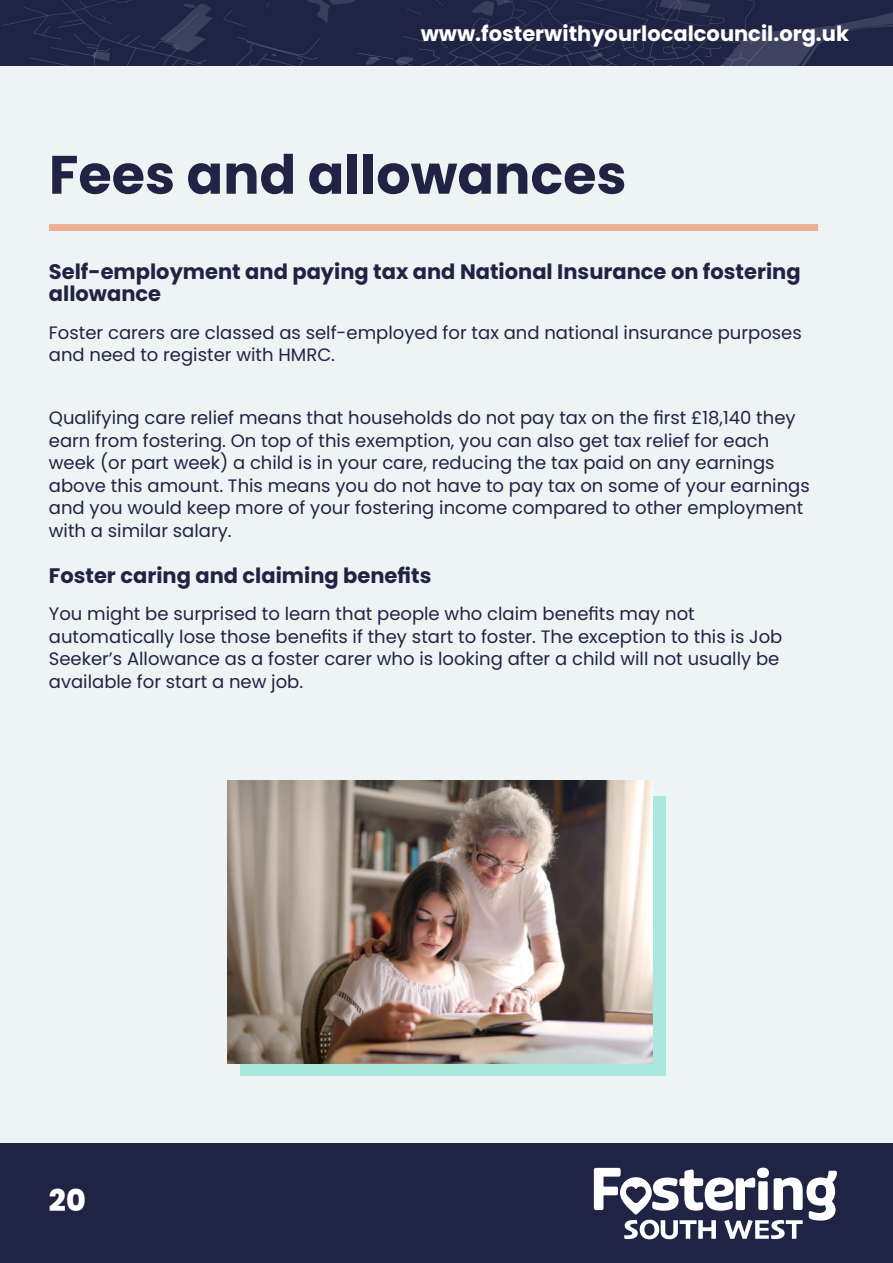
<style>
.page{position:relative;width:893px;height:1263px;background:#fff}
.page>*{position:absolute;margin:0;border:0;box-sizing:border-box;transform-origin:0 0}
.t1{font:700 54px "Poppins";color:#1f2445}
.t2{font:800 30px "Poppins";color:#fff}
.t3{font:700 21px/22.5px "Poppins";color:#1f2445}
.t4{font:700 21px "Poppins";color:#fff}
.t5{font:18px/22.5px "Poppins";color:#1f2445}
</style>
<div class="page">
<div style="left:0;top:0;width:893px;height:1256px;background:#eef4f3"></div>
<div style="left:0;top:1144px;width:893px;height:119px;background:#1f2445"></div>
<img style="left:3px;top:0;width:890px;height:66px">
<svg style="left:594px;top:1167px;width:243px;height:72px"></svg>
<div style="left:49px;top:224px;width:768px;height:7px;background:#eeb094"></div>
<div style="left:240px;top:796px;width:426px;height:280px;background:#a8e8df"></div>
<img style="left:227px;top:780px;width:426px;height:284px">
<p class="t4" style="left:421px;top:19px;width:430px">www.fosterwithyourlocalcouncil.org.uk</p>
<h1 class="t1" style="left:49px;top:137px;width:579px">Fees and allowances</h1>
<p class="t3" style="left:49px;top:260px;width:753px">Self-employment and paying tax and National Insurance on fostering allowance</p>
<p class="t5" style="left:49px;top:321px;width:754px">Foster carers are classed as self-employed for tax and national insurance purposes and need to register with HMRC.</p>
<p class="t5" style="left:49px;top:407px;width:762px">Qualifying care relief means that households do not pay tax on the first £18,140 they earn from fostering. On top of this exemption, you can also get tax relief for each week (or part week) a child is in your care, reducing the tax paid on any earnings above this amount. This means you do not have to pay tax on some of your earnings and you would keep more of your fostering income compared to other employment with a similar salary.</p>
<p class="t3" style="left:49px;top:564px;width:384px">Foster caring and claiming benefits</p>
<p class="t5" style="left:49px;top:602px;width:735px">You might be surprised to learn that people who claim benefits may not automatically lose those benefits if they start to foster. The exception to this is Job Seeker’s Allowance as a foster carer who is looking after a child will not usually be available for start a new job.</p>
<h2 class="t2" style="left:49px;top:1179px;width:38px">20</h2>
</div>
